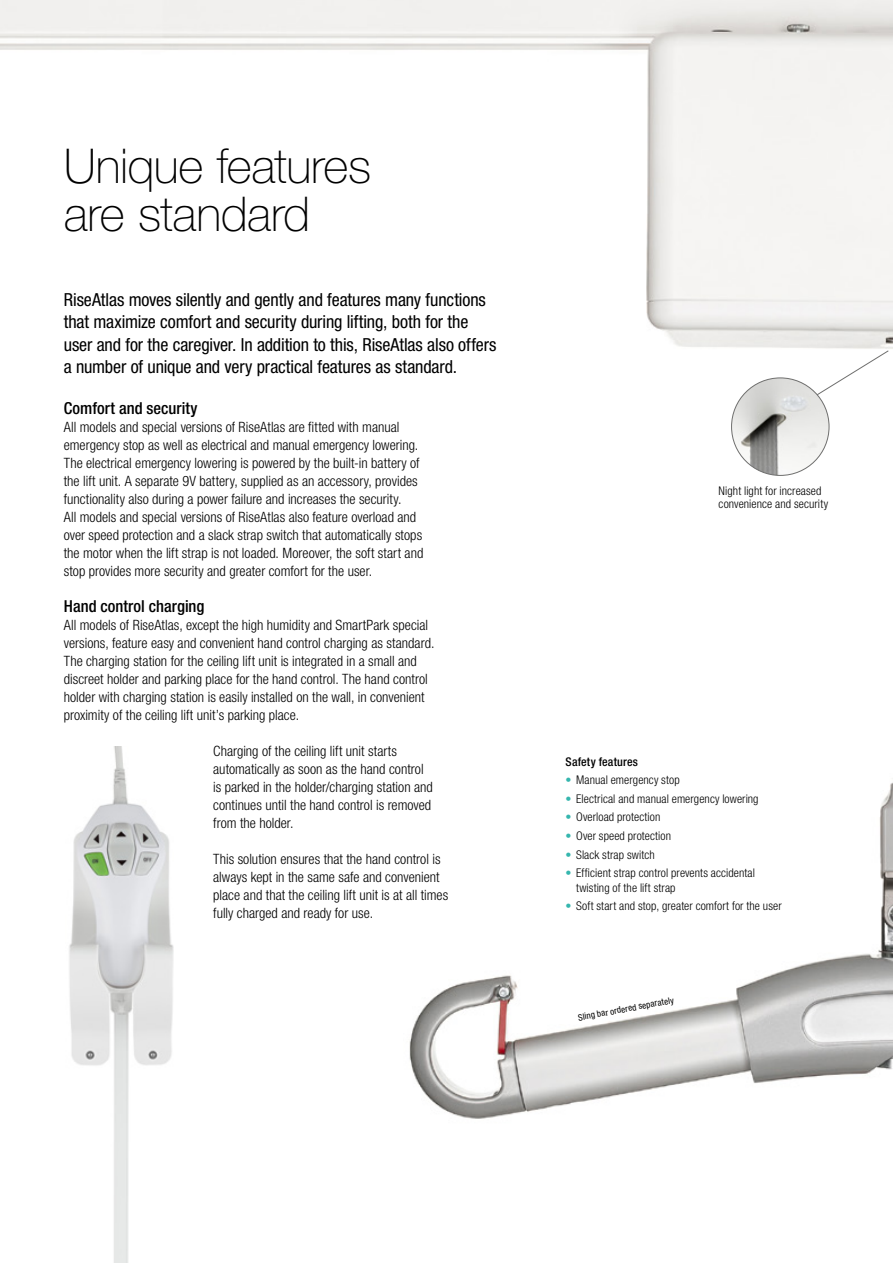
<style>
.page{position:relative;width:893px;height:1263px;background:#fff}
.page>*{position:absolute;margin:0;border:0;box-sizing:border-box;transform-origin:0 0}
.t1{font:100 48px/48px "Helvetica Neue LT Std";letter-spacing:-.01em;color:#000}
.t2{font:condensed 18px/22.5px "Helvetica Neue LT Std";letter-spacing:-.005em;color:#000}
.t3{font:500 condensed 16.5px "Helvetica Neue LT Std";color:#000}
.t4{font:300 condensed 14.25px/18px "Helvetica Neue LT Std";color:#000}
.t5{font:300 condensed 12px/13.5px "Helvetica Neue LT Std";letter-spacing:.01em;color:#000}
.t6{font:500 condensed 12px "Helvetica Neue LT Std";letter-spacing:.015em;color:#000}
.t7{font:condensed 9px "Helvetica Neue LT Std";color:#000}
.s1{color:#35b6ae}
</style>
<div class="page">
<img style="left:0;top:0;width:893px;height:1119px">
<div style="left:0;top:997px;width:104px;height:266px;background:#fff"></div>
<svg style="left:817px;top:350px;width:72px;height:45px"></svg>
<img style="left:22px;top:746px;width:170px;height:517px">
<img style="left:731px;top:378px;width:98px;height:97px;border-radius:49px">
<h1 class="t1" style="left:64px;top:142px;width:309px">Unique features are standard</h1>
<p class="t2" style="left:64px;top:288px;width:434px">RiseAtlas moves silently and gently and features many functions that maximize comfort and security during lifting, both for the user and for the caregiver. In addition to this, RiseAtlas also offers a number of unique and very practical features as standard.</p>
<p class="t3" style="left:64px;top:398px;width:135px">Comfort and security</p>
<p class="t4" style="left:64px;top:418px;width:361px">All models and special versions of RiseAtlas are fitted with manual emergency stop as well as electrical and manual emergency lowering.<br>The electrical emergency lowering is powered by the built-in battery of the lift unit. A separate 9V battery, supplied as an accessory, provides functionality also during a power failure and increases the security.<br>All models and special versions of RiseAtlas also feature overload and over speed protection and a slack strap switch that automatically stops the motor when the lift strap is not loaded. Moreover, the soft start and stop provides more security and greater comfort for the user.</p>
<p class="t3" style="left:64px;top:596px;width:142px">Hand control charging</p>
<p class="t4" style="left:64px;top:616px;width:372px">All models of RiseAtlas, except the high humidity and SmartPark special versions, feature easy and convenient hand control charging as standard.<br>The charging station for the ceiling lift unit is integrated in a small and discreet holder and parking place for the hand control. The hand control holder with charging station is easily installed on the wall, in convenient proximity of the ceiling lift unit’s parking place.</p>
<p class="t4" style="left:213px;top:742px;width:221px">Charging of the ceiling lift unit starts automatically as soon as the hand control is parked in the holder/charging station and continues until the hand control is removed from the holder.</p>
<p class="t4" style="left:213px;top:850px;width:236px">This solution ensures that the hand control is always kept in the same safe and convenient place and that the ceiling lift unit is at all times fully charged and ready for use.</p>
<p class="t5" style="left:719px;top:483px;width:111px">Night light for increased convenience and security</p>
<p class="t6" style="left:566px;top:754px;width:74px">Safety features</p>
<p class="t5" style="left:566px;top:773px;width:116px"><span class="s1">•</span> Manual emergency stop</p>
<p class="t5" style="left:566px;top:792px;width:195px"><span class="s1">•</span> Electrical and manual emergency lowering</p>
<p class="t5" style="left:566px;top:810px;width:96px"><span class="s1">•</span> Overload protection</p>
<p class="t5" style="left:566px;top:829px;width:107px"><span class="s1">•</span> Over speed protection</p>
<p class="t5" style="left:566px;top:848px;width:91px"><span class="s1">•</span> Slack strap switch</p>
<p class="t5" style="left:576px;top:866px;width:180px;line-height:14.4px;text-indent:-10px"><span class="s1">•</span> Efficient strap control prevents accidental twisting of the lift strap</p>
<p class="t5" style="left:566px;top:899px;width:218px"><span class="s1">•</span> Soft start and stop, greater comfort for the user</p>
<p class="t7" style="left:577px;top:1012px;width:99px;rotate:-10deg">Sling bar ordered separately</p>
</div>
